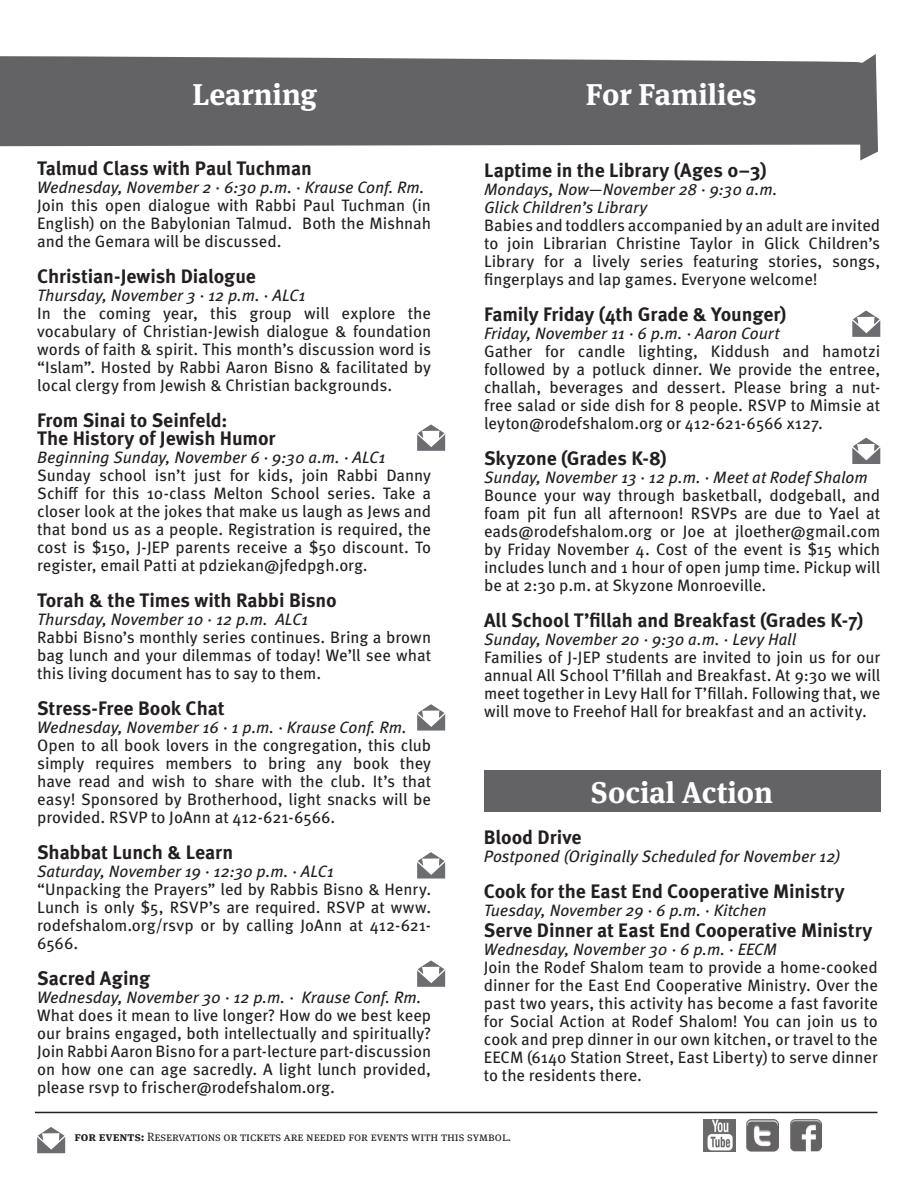
<style>
.page{position:relative;width:918px;height:1188px;background:#fff}
.page>*{position:absolute;margin:0;border:0;box-sizing:border-box;transform-origin:0 0}
.t1{font:700 30px "Meta Serif OT";letter-spacing:-.005em;color:#fff}
.Body_Paragraph_Text{font:700 19.5px "Meta OT";letter-spacing:-.005em;color:#231f20}
.Body_Paragraph_Text-2{font:16.5px/18px "Meta OT";letter-spacing:-.005em;color:#231f20;text-align:justify}
.Body_Paragraph_Text-3{font:italic 16.5px "Meta OT";letter-spacing:-.005em;color:#231f20}
.t2{font:12px "Meta Serif OT";color:#231f20}
.s1{font-weight:700}
</style>
<div class="page">
<svg style="left:0;top:54px;width:878px;height:106px;fill:#636366"></svg>
<img style="left:747px;top:1120px;width:32px;height:31px">
<img style="left:790px;top:1120px;width:32px;height:32px">
<hr style="left:35px;top:1112px;width:843px;height:1px;background:#231f20">
<svg style="left:37px;top:1127px;width:28px;height:26px"></svg>
<img style="left:704px;top:1120px;width:32px;height:31px">
<div style="left:484px;top:770px;width:396px;height:41px;background:#636366"></div>
<svg style="left:417px;top:960px;width:28px;height:27px"></svg>
<svg style="left:417px;top:852px;width:28px;height:27px"></svg>
<svg style="left:417px;top:704px;width:28px;height:27px"></svg>
<svg style="left:417px;top:424px;width:28px;height:27px"></svg>
<svg style="left:852px;top:310px;width:28px;height:27px"></svg>
<svg style="left:852px;top:438px;width:28px;height:26px"></svg>
<p class="t1" style="left:192px;top:77px;width:127px">Learning</p>
<p class="t1" style="left:586px;top:77px;width:172px">For Families</p>
<p class="Body_Paragraph_Text" style="left:37px;top:156px;width:276px">Talmud Class with Paul Tuchman</p>
<p class="Body_Paragraph_Text-3" style="left:37px;top:177px;width:389px">Wednesday, November 2 ∧ 6:30 p.m. ∧ Krause Conf. Rm.</p>
<p class="Body_Paragraph_Text-2" style="left:37px;top:197px;width:396px">Join this open dialogue with Rabbi Paul Tuchman (in English) on the Babylonian Talmud. Both the Mishnah and the Gemara will be discussed.</p>
<p class="Body_Paragraph_Text" style="left:37px;top:264px;width:220px">Christian-Jewish Dialogue</p>
<p class="Body_Paragraph_Text-3" style="left:37px;top:285px;width:270px">Thursday, November 3 ∧ 12 p.m. ∧ ALC1</p>
<p class="Body_Paragraph_Text-2" style="left:37px;top:305px;width:395px">In the coming year, this group will explore the vocabulary of Christian-Jewish dialogue &amp; foundation words of faith &amp; spirit. This month’s discussion word is “Islam”. Hosted by Rabbi Aaron Bisno &amp; facilitated by local clergy from Jewish &amp; Christian backgrounds.</p>
<p class="Body_Paragraph_Text" style="left:37px;top:408px;width:192px">From Sinai to Seinfeld:</p>
<p class="Body_Paragraph_Text" style="left:37px;top:426px;width:240px">The History of Jewish Humor</p>
<p class="Body_Paragraph_Text-3" style="left:37px;top:447px;width:350px">Beginning Sunday, November 6 ∧ 9:30 a.m. ∧ ALC1</p>
<p class="Body_Paragraph_Text-2" style="left:37px;top:467px;width:396px">Sunday school isn’t just for kids, join Rabbi Danny Schiff for this 10-class Melton School series. Take a closer look at the jokes that make us laugh as Jews and that bond us as a people. Registration is required, the cost is $150, J-JEP parents receive a $50 discount. To register, email Patti at pdziekan@jfedpgh.org.</p>
<p class="Body_Paragraph_Text" style="left:37px;top:588px;width:301px">Torah &amp; the Times with Rabbi Bisno</p>
<p class="Body_Paragraph_Text-3" style="left:37px;top:609px;width:273px">Thursday, November 10 ∧ 12 p.m. ALC1</p>
<p class="Body_Paragraph_Text-2" style="left:37px;top:629px;width:395px">Rabbi Bisno’s monthly series continues. Bring a brown bag lunch and your dilemmas of today! We’ll see what this living document has to say to them.</p>
<p class="Body_Paragraph_Text" style="left:37px;top:696px;width:189px">Stress-Free Book Chat</p>
<p class="Body_Paragraph_Text-3" style="left:37px;top:717px;width:371px">Wednesday, November 16 ∧ 1 p.m. ∧ Krause Conf. Rm.</p>
<p class="Body_Paragraph_Text-2" style="left:37px;top:737px;width:396px">Open to all book lovers in the congregation, this club simply requires members to bring any book they have read and wish to share with the club. It’s that easy! Sponsored by Brotherhood, light snacks will be provided. RSVP to JoAnn at 412-621-6566.</p>
<p class="Body_Paragraph_Text" style="left:37px;top:840px;width:198px">Shabbat Lunch &amp; Learn</p>
<p class="Body_Paragraph_Text-3" style="left:37px;top:861px;width:299px">Saturday, November 19 ∙ 12:30 p.m. ∙ ALC1</p>
<p class="Body_Paragraph_Text-2" style="left:37px;top:881px;width:396px">“Unpacking the Prayers” led by Rabbis Bisno &amp; Henry.<br>Lunch is only $5, RSVP’s are required. RSVP at www. rodefshalom.org/rsvp or by calling JoAnn at 412-621- 6566.</p>
<p class="Body_Paragraph_Text" style="left:37px;top:966px;width:114px">Sacred Aging</p>
<p class="Body_Paragraph_Text-3" style="left:37px;top:987px;width:386px">Wednesday, November 30 ∙ 12 p.m. ∙ Krause Conf. Rm.</p>
<p class="Body_Paragraph_Text-2" style="left:37px;top:1007px;width:396px">What does it mean to live longer? How do we best keep our brains engaged, both intellectually and spiritually?<br>Join Rabbi Aaron Bisno for a part-lecture part-discussion on how one can age sacredly. A light lunch provided, please rsvp to frischer@rodefshalom.org.</p>
<p class="Body_Paragraph_Text" style="left:484px;top:158px;width:284px">Laptime in the Library (Ages 0–3)</p>
<p class="Body_Paragraph_Text-3" style="left:484px;top:179px;width:295px">Mondays, Now—November 28 · 9:30 a.m.</p>
<p class="Body_Paragraph_Text-3" style="left:484px;top:197px;width:165px">Glick Children’s Library</p>
<p class="Body_Paragraph_Text-2" style="left:484px;top:216px;width:398px">Babies and toddlers accompanied by an adult are invited to join Librarian Christine Taylor in Glick Children’s Library for a lively series featuring stories, songs, fingerplays and lap games. Everyone welcome!</p>
<p class="Body_Paragraph_Text" style="left:484px;top:302px;width:304px">Family Friday (4th Grade &amp; Younger)</p>
<p class="Body_Paragraph_Text-3" style="left:484px;top:323px;width:297px">Friday, November 11 ∧ 6 p.m. ∧ Aaron Court</p>
<p class="Body_Paragraph_Text-2" style="left:484px;top:342px;width:398px">Gather for candle lighting, Kiddush and hamotzi followed by a potluck dinner. We provide the entree, challah, beverages and dessert. Please bring a nut&shy;free salad or side dish for 8 people. RSVP to Mimsie at leyton@rodefshalom.org or 412-621-6566 x127.</p>
<p class="Body_Paragraph_Text" style="left:484px;top:446px;width:184px">Skyzone (Grades K-8)</p>
<p class="Body_Paragraph_Text-3" style="left:484px;top:467px;width:385px">Sunday, November 13 ∧ 12 p.m. ∧ Meet at Rodef Shalom</p>
<p class="Body_Paragraph_Text-2" style="left:484px;top:486px;width:398px">Bounce your way through basketball, dodgeball, and foam pit fun all afternoon! RSVPs are due to Yael at eads@rodefshalom.org or Joe at jloether@gmail.com by Friday November 4. Cost of the event is $15 which includes lunch and 1 hour of open jump time. Pickup will be at 2:30 p.m. at Skyzone Monroeville.</p>
<p class="Body_Paragraph_Text" style="left:484px;top:608px;width:381px">All School T’fillah and Breakfast (Grades K-7)</p>
<p class="Body_Paragraph_Text-3" style="left:484px;top:629px;width:314px">Sunday, November 20 ∧ 9:30 a.m. ∧ Levy Hall</p>
<p class="Body_Paragraph_Text-2" style="left:484px;top:648px;width:398px">Families of J-JEP students are invited to join us for our annual All School T’fillah and Breakfast. At 9:30 we will meet together in Levy Hall for T’fillah. Following that, we will move to Freehof Hall for breakfast and an activity.</p>
<p class="t1" style="left:591px;top:774px;width:183px">Social Action</p>
<p class="Body_Paragraph_Text" style="left:484px;top:825px;width:99px">Blood Drive</p>
<p class="Body_Paragraph_Text-3" style="left:484px;top:846px;width:358px">Postponed (Originally Scheduled for November 12)</p>
<p class="Body_Paragraph_Text" style="left:484px;top:879px;width:362px">Cook for the East End Cooperative Ministry</p>
<p class="Body_Paragraph_Text-3" style="left:484px;top:900px;width:284px">Tuesday, November 29 ∧ 6 p.m. ∧ Kitchen</p>
<p class="Body_Paragraph_Text" style="left:484px;top:918px;width:390px">Serve Dinner at East End Cooperative Ministry</p>
<p class="Body_Paragraph_Text-3" style="left:484px;top:939px;width:295px">Wednesday, November 30 ∧ 6 p.m. ∧ EECM</p>
<p class="Body_Paragraph_Text-2" style="left:484px;top:958px;width:396px">Join the Rodef Shalom team to provide a home-cooked dinner for the East End Cooperative Ministry. Over the past two years, this activity has become a fast favorite for Social Action at Rodef Shalom! You can join us to cook and prep dinner in our own kitchen, or travel to the EECM (6140 Station Street, East Liberty) to serve dinner to the residents there.</p>
<p class="t2" style="left:74px;top:1130px;width:438px"><span class="s1">for events:</span> Reservations or tickets are needed for events with this symbol.</p>
</div>
